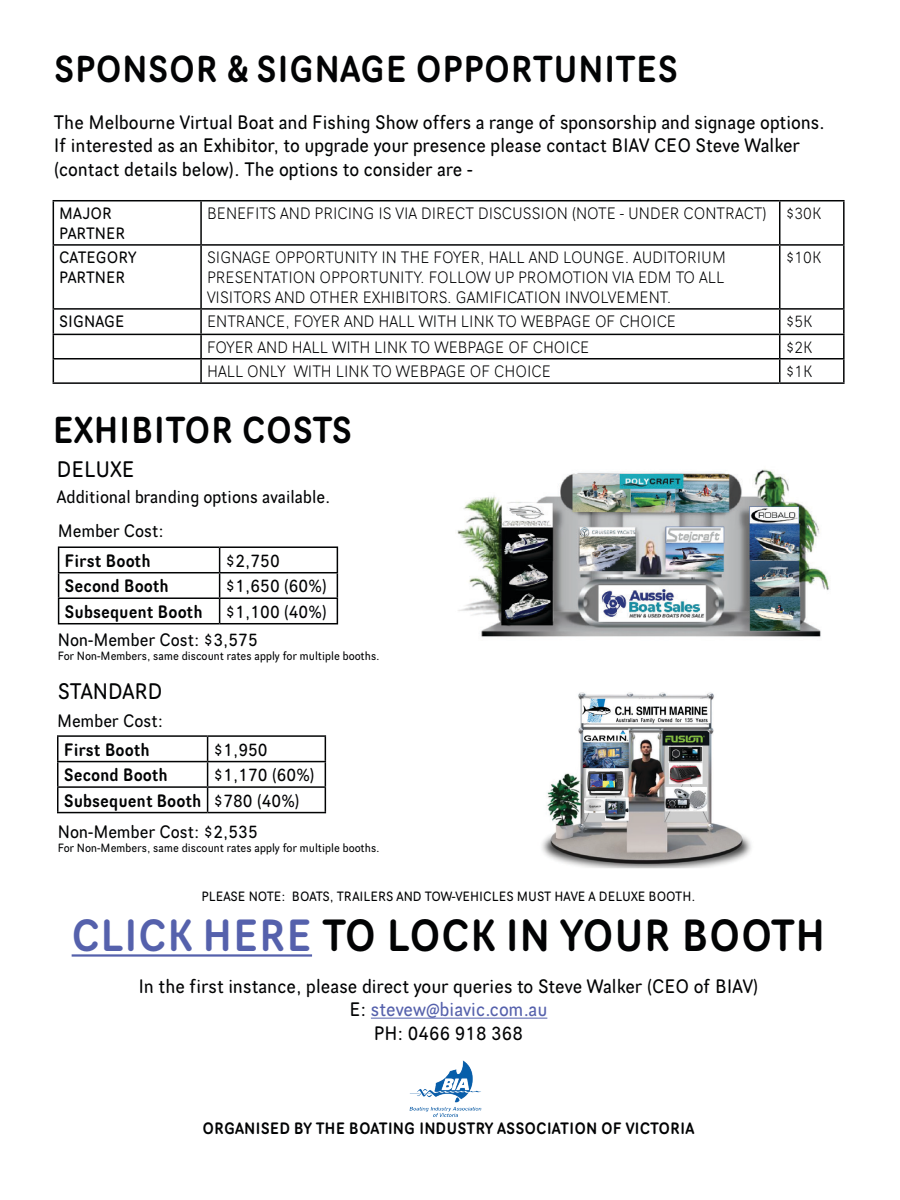
<style>
.page{position:relative;width:900px;height:1200px;background:#fff}
.page>*{position:absolute;margin:0;border:0;box-sizing:border-box;transform-origin:0 0}
.t1{font:45px "Scheme Rg";color:#020304}
.t2{font:37.5px "Scheme Rg";color:#020304}
.t3{font:22.5px "Scheme Bk";color:#020304}
.t4{font:19.5px/23.4px "Scheme Bk";color:#020304}
.t5{font:19.5px "Scheme Bk";color:#5561ac}
.t6{font:18px "Scheme Bk";color:#020304}
.t7{font:18px "Scheme Rg";color:#020304}
.t8{font:16.5px/19.8px "Scheme Lt";color:#020304;text-align:justify}
.t9{font:16.5px "Scheme Rg";color:#020304}
.t10{font:16.5px/19.8px "Scheme Bk";color:#020304}
.t11{font:13.5px "Scheme Bk";color:#020304}
.t12{font:12px "Scheme Bk";color:#020304}
.s1{color:#5561ac}
.s2{color:#020304}
</style>
<div class="page">
<img style="left:409px;top:1060px;width:73px;height:57px">
<hr style="left:72px;top:954px;width:240px;height:3px;background:#5561ac">
<hr style="left:371px;top:1018px;width:176px;height:1px;background:#5561ac">
<img style="left:457px;top:469px;width:373px;height:168px">
<img style="left:542px;top:692px;width:209px;height:177px">
<hr style="left:53px;top:200px;width:148px;height:1px;background:#020304">
<hr style="left:53px;top:201px;width:1px;height:43px;background:#020304">
<hr style="left:201px;top:200px;width:579px;height:1px;background:#020304">
<hr style="left:200px;top:201px;width:2px;height:43px;background:#020304">
<hr style="left:780px;top:200px;width:65px;height:1px;background:#020304">
<hr style="left:779px;top:201px;width:1px;height:43px;background:#020304">
<hr style="left:843px;top:201px;width:2px;height:43px;background:#020304">
<hr style="left:53px;top:244px;width:148px;height:2px;background:#020304">
<hr style="left:53px;top:246px;width:1px;height:62px;background:#020304">
<hr style="left:201px;top:244px;width:579px;height:2px;background:#020304">
<hr style="left:200px;top:246px;width:2px;height:62px;background:#020304">
<hr style="left:780px;top:244px;width:65px;height:2px;background:#020304">
<hr style="left:779px;top:246px;width:1px;height:62px;background:#020304">
<hr style="left:843px;top:246px;width:2px;height:62px;background:#020304">
<hr style="left:53px;top:308px;width:148px;height:2px;background:#020304">
<hr style="left:201px;top:308px;width:579px;height:2px;background:#020304">
<hr style="left:200px;top:310px;width:2px;height:24px;background:#020304">
<hr style="left:780px;top:308px;width:65px;height:2px;background:#020304">
<hr style="left:843px;top:310px;width:2px;height:24px;background:#020304">
<hr style="left:53px;top:334px;width:148px;height:1px;background:#020304">
<hr style="left:201px;top:334px;width:579px;height:1px;background:#020304">
<hr style="left:200px;top:335px;width:2px;height:23px;background:#020304">
<hr style="left:780px;top:334px;width:65px;height:1px;background:#020304">
<hr style="left:843px;top:335px;width:2px;height:23px;background:#020304">
<hr style="left:53px;top:358px;width:148px;height:2px;background:#020304">
<svg style="left:53px;top:310px;width:1px;height:72px"></svg>
<hr style="left:201px;top:358px;width:579px;height:2px;background:#020304">
<hr style="left:200px;top:360px;width:2px;height:22px;background:#020304">
<hr style="left:780px;top:358px;width:65px;height:2px;background:#020304">
<svg style="left:779px;top:310px;width:1px;height:72px"></svg>
<hr style="left:843px;top:360px;width:2px;height:22px;background:#020304">
<hr style="left:53px;top:382px;width:148px;height:2px;background:#020304">
<hr style="left:201px;top:382px;width:579px;height:2px;background:#020304">
<hr style="left:780px;top:382px;width:65px;height:2px;background:#020304">
<hr style="left:58px;top:546px;width:162px;height:2px;background:#020304">
<hr style="left:220px;top:546px;width:118px;height:2px;background:#020304">
<hr style="left:58px;top:572px;width:162px;height:1px;background:#020304">
<hr style="left:220px;top:572px;width:118px;height:1px;background:#020304">
<hr style="left:58px;top:597px;width:162px;height:2px;background:#020304">
<svg style="left:58px;top:548px;width:1px;height:75px"></svg>
<hr style="left:220px;top:597px;width:118px;height:2px;background:#020304">
<svg style="left:219px;top:548px;width:1px;height:75px"></svg>
<svg style="left:337px;top:548px;width:1px;height:75px"></svg>
<hr style="left:58px;top:623px;width:162px;height:1px;background:#020304">
<hr style="left:220px;top:623px;width:118px;height:1px;background:#020304">
<hr style="left:57px;top:735px;width:151px;height:2px;background:#020304">
<hr style="left:208px;top:735px;width:118px;height:2px;background:#020304">
<hr style="left:57px;top:761px;width:151px;height:1px;background:#020304">
<hr style="left:208px;top:761px;width:118px;height:1px;background:#020304">
<hr style="left:57px;top:786px;width:151px;height:2px;background:#020304">
<svg style="left:57px;top:737px;width:1px;height:75px"></svg>
<hr style="left:208px;top:786px;width:118px;height:2px;background:#020304">
<svg style="left:207px;top:737px;width:1px;height:75px"></svg>
<svg style="left:325px;top:737px;width:1px;height:75px"></svg>
<hr style="left:57px;top:812px;width:151px;height:1px;background:#020304">
<hr style="left:208px;top:812px;width:118px;height:1px;background:#020304">
<p class="t2" style="left:54px;top:47px;width:626px">SPONSOR &amp; SIGNAGE OPPORTUNITES</p>
<p class="t4" style="left:54px;top:110px;width:773px">The Melbourne Virtual Boat and Fishing Show offers a range of sponsorship and signage options.<br>If interested as an Exhibitor, to upgrade your presence please contact BIAV CEO Steve Walker (contact details below). The options to consider are -</p>
<p class="t10" style="left:59px;top:203px;width:68px">MAJOR<br>PARTNER</p>
<p class="t8" style="left:207px;top:203px;width:561px">BENEFITS AND PRICING IS VIA DIRECT DISCUSSION (NOTE - UNDER CONTRACT)</p>
<p class="t8" style="left:786px;top:203px;width:37px">$30K</p>
<p class="t10" style="left:59px;top:247px;width:79px">CATEGORY<br>PARTNER</p>
<p class="t8" style="left:207px;top:247px;width:520px">SIGNAGE OPPORTUNITY IN THE FOYER, HALL AND LOUNGE. AUDITORIUM PRESENTATION OPPORTUNITY. FOLLOW UP PROMOTION VIA EDM TO ALL VISITORS AND OTHER EXHIBITORS. GAMIFICATION INVOLVEMENT.</p>
<p class="t8" style="left:786px;top:247px;width:37px">$10K</p>
<p class="t10" style="left:59px;top:311px;width:67px">SIGNAGE</p>
<p class="t8" style="left:207px;top:311px;width:471px">ENTRANCE, FOYER AND HALL WITH LINK TO WEBPAGE OF CHOICE</p>
<p class="t8" style="left:786px;top:311px;width:28px">$5K</p>
<p class="t8" style="left:207px;top:337px;width:384px">FOYER AND HALL WITH LINK TO WEBPAGE OF CHOICE</p>
<p class="t8" style="left:786px;top:337px;width:28px">$2K</p>
<p class="t8" style="left:207px;top:361px;width:345px">HALL ONLY WITH LINK TO WEBPAGE OF CHOICE</p>
<p class="t8" style="left:786px;top:361px;width:28px">$1K</p>
<p class="t2" style="left:53px;top:408px;width:301px">EXHIBITOR COSTS</p>
<p class="t3" style="left:57px;top:456px;width:79px">DELUXE</p>
<p class="t6" style="left:57px;top:486px;width:275px">Additional branding options available.</p>
<p class="t6" style="left:58px;top:520px;width:108px">Member Cost:</p>
<p class="t7" style="left:65px;top:550px;width:88px">First Booth</p>
<p class="t6" style="left:226px;top:550px;width:56px">$2,750</p>
<p class="t7" style="left:65px;top:575px;width:106px">Second Booth</p>
<p class="t6" style="left:226px;top:575px;width:103px">$1,650 (60%)</p>
<p class="t7" style="left:65px;top:601px;width:140px">Subsequent Booth</p>
<p class="t6" style="left:226px;top:601px;width:103px">$1,100 (40%)</p>
<p class="t6" style="left:58px;top:629px;width:201px">Non-Member Cost: $3,575</p>
<p class="t12" style="left:58px;top:649px;width:323px">For Non-Members, same discount rates apply for multiple booths.</p>
<p class="t3" style="left:58px;top:678px;width:106px">STANDARD</p>
<p class="t6" style="left:57px;top:710px;width:108px">Member Cost:</p>
<p class="t7" style="left:64px;top:739px;width:88px">First Booth</p>
<p class="t6" style="left:214px;top:739px;width:56px">$1,950</p>
<p class="t7" style="left:64px;top:764px;width:106px">Second Booth</p>
<p class="t6" style="left:214px;top:764px;width:103px">$1,170 (60%)</p>
<p class="t7" style="left:64px;top:790px;width:139px">Subsequent Booth</p>
<p class="t6" style="left:214px;top:790px;width:88px">$780 (40%)</p>
<p class="t6" style="left:58px;top:821px;width:201px">Non-Member Cost: $2,535</p>
<p class="t12" style="left:58px;top:841px;width:323px">For Non-Members, same discount rates apply for multiple booths.</p>
<p class="t11" style="left:201px;top:889px;width:496px">PLEASE NOTE: BOATS, TRAILERS AND TOW-VEHICLES MUST HAVE A DELUXE BOOTH.</p>
<p class="t1" style="left:72px;top:909px;width:755px"><span class="s1">CLICK HERE</span> TO LOCK IN YOUR BOOTH</p>
<p class="t4" style="left:138px;top:974px;width:622px">In the first instance, please direct your queries to Steve Walker (CEO of BIAV)</p>
<p class="t5" style="left:349px;top:998px;width:199px"><span class="s2">E:</span> stevew@biavic.com.au</p>
<p class="t4" style="left:374px;top:1021px;width:151px">PH: 0466 918 368</p>
<p class="t9" style="left:203px;top:1119px;width:493px">ORGANISED BY THE BOATING INDUSTRY ASSOCIATION OF VICTORIA</p>
</div>
